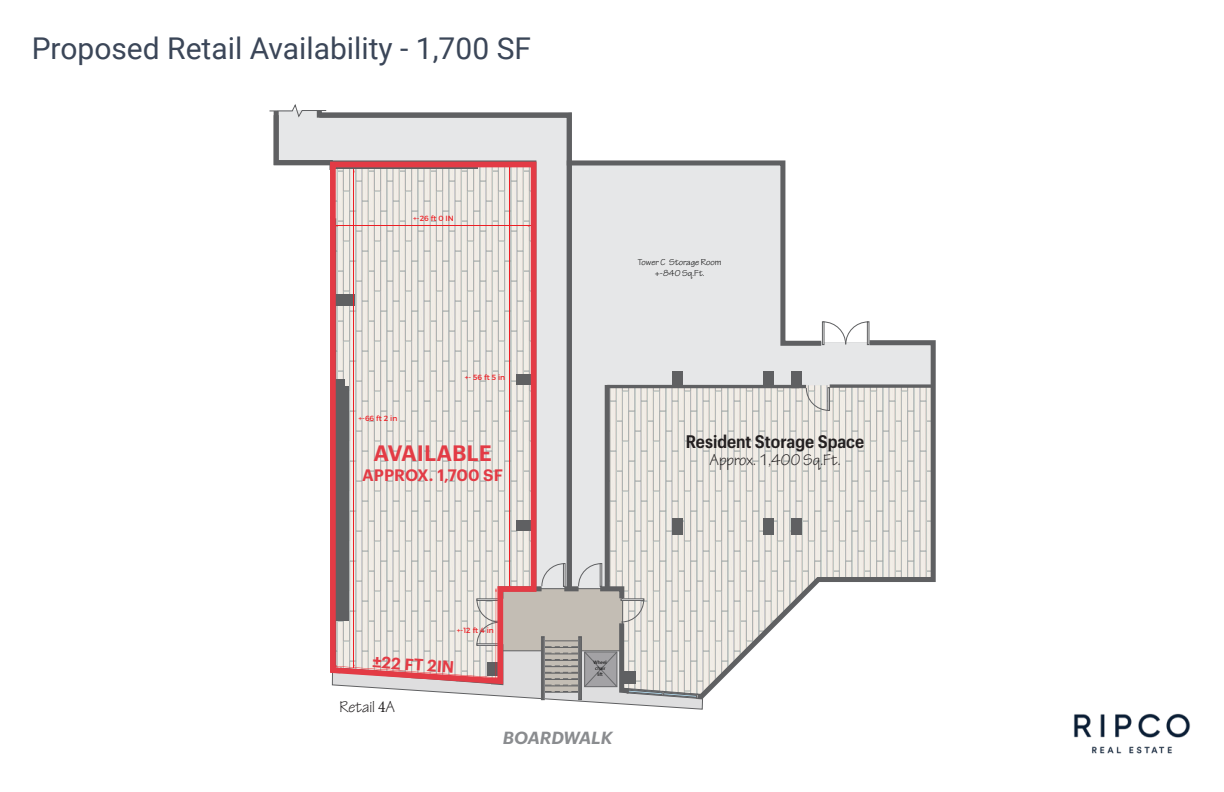
<style>
.page{position:relative;width:1224px;height:792px;background:#fff}
.page>*{position:absolute;margin:0;border:0;box-sizing:border-box;transform-origin:0 0}
.t1{font:30px "Roboto";color:#3b4658}
.t2{font:600 21.8px "Graphik";color:#e33b45}
.t3{font:600 17.8px "Graphik Compact";color:#231f20}
.t4{font:italic 600 17.2px "Graphik";color:#8a8c8f}
.t5{font:16.7px "Tekton Pro";color:#221f20;scale:.92 1}
.t6{font:600 16.2px "Graphik";color:#e33b45}
.t7{font:9.2px/11.1px "Tekton Pro";color:#000;text-align:center}
.t8{font:7.5px "Montserrat";color:#ed1e24}
.t9{font:5px/6px "Myriad Pro";color:#000;text-align:center}
.s1{font-weight:700}
.s2{font-family:"Minion Pro"}
</style>
<div class="page">
<img style="left:1074px;top:713px;width:116px;height:41px">
<svg style="left:703px;top:160px;width:123px;height:178px"></svg>
<div style="left:822px;top:322px;width:2px;height:23px;border:1px solid #5f6062"></div>
<svg style="left:823px;top:322px;width:44px;height:16px"></svg>
<div style="left:867px;top:322px;width:2px;height:23px;border:1px solid #5f6062"></div>
<svg style="left:703px;top:338px;width:233px;height:361px"></svg>
<div style="left:763px;top:371px;width:10px;height:17px;background:#5f6062"></div>
<div style="left:791px;top:371px;width:11px;height:17px;background:#5f6062"></div>
<div style="left:763px;top:518px;width:10px;height:16px;background:#5f6062"></div>
<div style="left:791px;top:518px;width:11px;height:16px;background:#5f6062"></div>
<svg style="left:269px;top:104px;width:434px;height:605px"></svg>
<div style="left:800px;top:609px;width:75px;height:29px;background:#fff"></div>
<svg style="left:327px;top:159px;width:212px;height:528px;background:#dcccc8"></svg>
<div style="left:287px;top:170px;width:43px;height:65px;background:#fff"></div>
<h1 class="t1" style="left:32px;top:27px;width:501px">Proposed Retail Availability - 1,700 SF</h1>
<p class="t8" style="left:413px;top:214px;width:42px">+-26 ft 0 IN</p>
<p class="t8" style="left:358px;top:414px;width:40px">+-66 ft 2 in</p>
<p class="t8" style="left:465px;top:373px;width:42px">+- 56 ft 5 in</p>
<h2 class="t2" style="left:373px;top:436px;width:120px">AVAILABLE</h2>
<h3 class="t6" style="left:362px;top:463px;width:142px">APPROX. 1,700 SF</h3>
<p class="t7" style="left:638px;top:257px;width:85px">Tower C Storage Room +-840 Sq.Ft.</p>
<h3 class="t3" style="left:686px;top:431px;width:180px">Resident Storage Space</h3>
<h3 class="t5" style="left:710px;top:450px;width:144px">Approx. 1,400 Sq.Ft.</h3>
<p class="t8" style="left:457px;top:626px;width:39px">+-12 ft 4 in</p>
<h3 class="t6" style="left:373px;top:649px;width:84px;rotate:4deg"><span class="s1">±</span>22 FT 2IN</h3>
<h3 class="t5" style="left:339px;top:698px;width:62px">Retail <span class="s2">4</span>A</h3>
<p class="t9" style="left:594px;top:659px;width:15px">Wheel chair lift</p>
<h3 class="t4" style="left:503px;top:725px;width:111px">BOARDWALK</h3>
</div>
